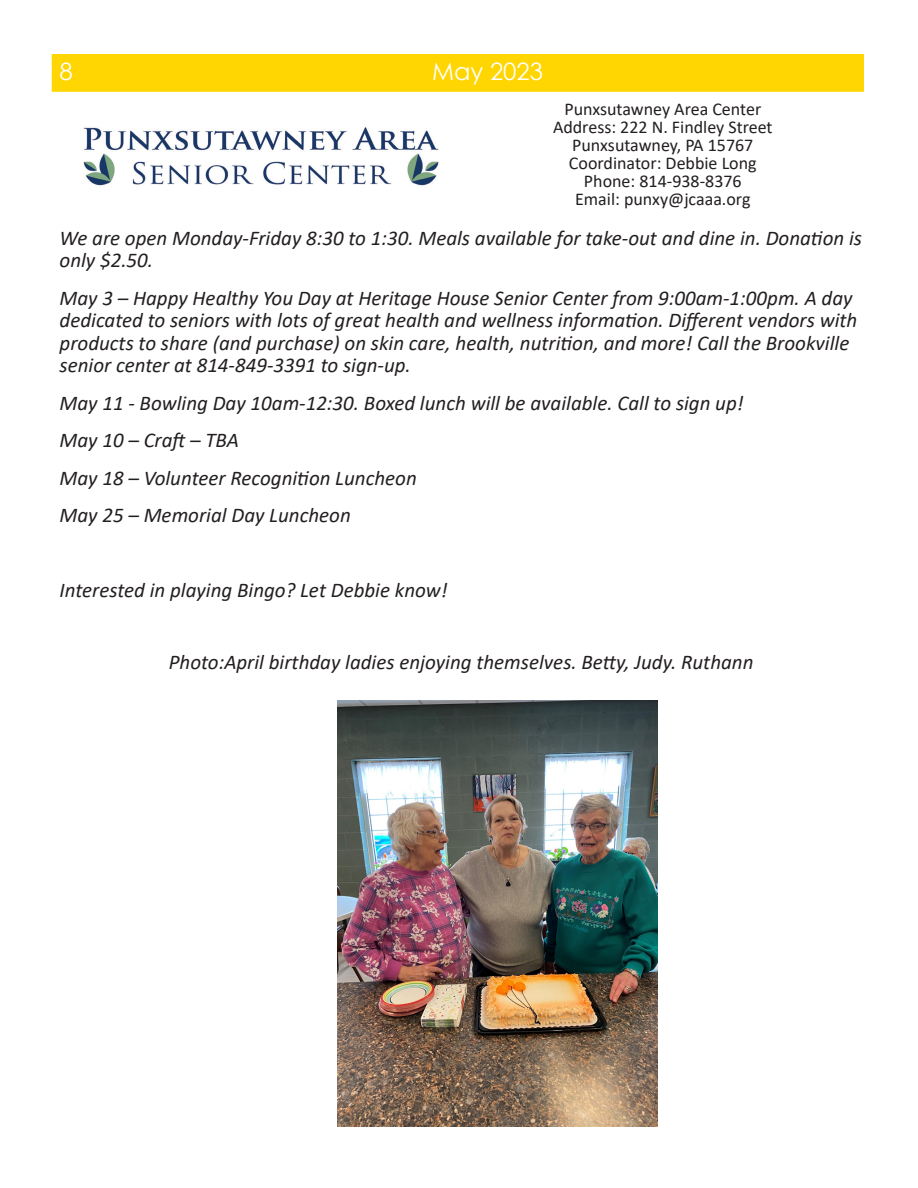
<style>
.page{position:relative;width:918px;height:1188px;background:#fff}
.page>*{position:absolute;margin:0;border:0;box-sizing:border-box;transform-origin:0 0}
.t1{font:24px "Century Gothic";color:#fff}
.t2{font:italic 21px/22.5px "Calibri";color:#231f20}
.t3{font:18px "Calibri";color:#231f20}
</style>
<div class="page">
<div style="left:52px;top:54px;width:812px;height:38px;background:#ffd502"></div>
<img style="left:83px;top:127px;width:356px;height:59px">
<img style="left:338px;top:700px;width:319px;height:427px">
<p class="t1" style="left:60px;top:54px;width:15px">8</p>
<p class="t1" style="left:432px;top:54px;width:113px">May 2023</p>
<p class="t3" style="left:564px;top:97px;width:198px">Punxsutawney Area Center</p>
<p class="t3" style="left:553px;top:115px;width:221px">Address: 222 N. Findley Street</p>
<p class="t3" style="left:572px;top:133px;width:183px">Punxsutawney, PA 15767</p>
<p class="t3" style="left:569px;top:151px;width:189px">Coordinator: Debbie Long</p>
<p class="t3" style="left:584px;top:169px;width:159px">Phone: 814-938-8376</p>
<p class="t3" style="left:575px;top:187px;width:177px">Email: punxy@jcaaa.org</p>
<p class="t2" style="left:60px;top:226px;width:804px">We are open Monday-Friday 8:30 to 1:30. Meals available for take-out and dine in. Donation is only $2.50.</p>
<p class="t2" style="left:60px;top:286px;width:799px">May 3 – Happy Healthy You Day at Heritage House Senior Center from 9:00am-1:00pm. A day dedicated to seniors with lots of great health and wellness information. Different vendors with products to share (and purchase) on skin care, health, nutrition, and more! Call the Brookville senior center at 814-849-3391 to sign-up.</p>
<p class="t2" style="left:60px;top:391px;width:686px">May 11 - Bowling Day 10am-12:30. Boxed lunch will be available. Call to sign up!</p>
<p class="t2" style="left:60px;top:428px;width:181px">May 10 – Craft – TBA</p>
<p class="t2" style="left:60px;top:466px;width:359px">May 18 – Volunteer Recognition Luncheon</p>
<p class="t2" style="left:60px;top:503px;width:293px">May 25 – Memorial Day Luncheon</p>
<p class="t2" style="left:60px;top:578px;width:390px">Interested in playing Bingo? Let Debbie know!</p>
<p class="t2" style="left:169px;top:650px;width:586px">Photo:April birthday ladies enjoying themselves. Betty, Judy. Ruthann</p>
</div>
